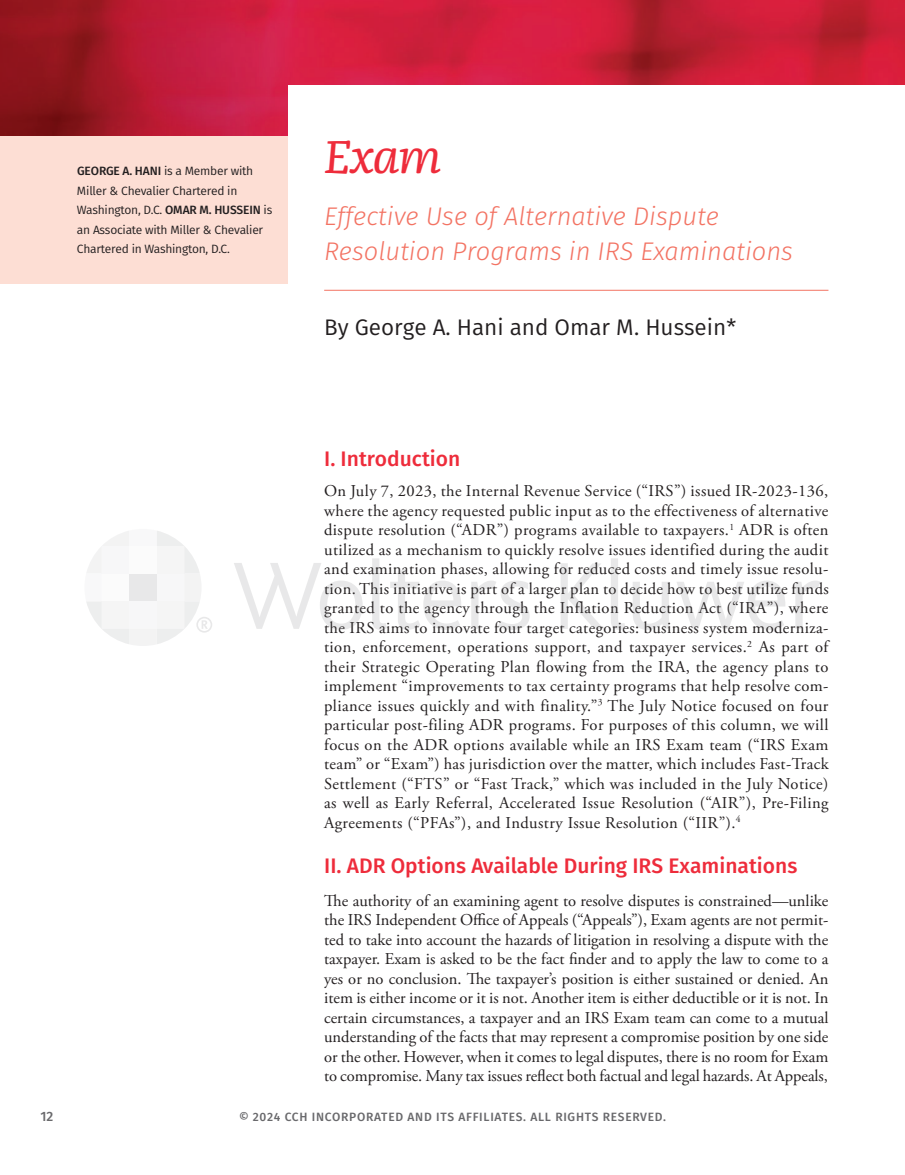
<style>
.page{position:relative;width:905px;height:1175px;background:#fff}
.page>*{position:absolute;margin:0;border:0;box-sizing:border-box;transform-origin:0 0}
.t1{font:italic 48px "Franziska Pro";color:#ee2c3b}
.t2{font:italic 300 25.5px/34.5px "Fira Sans";color:#f37363}
.t3{font:22.5px "Fira Sans";color:#231f20}
.t4{font:500 21px "Fira Sans";color:#ee2c3b}
.t5{font:16.5px/19.5px "Adobe Garamond Pro";letter-spacing:-.005em;color:#231f20;text-align:justify}
.t6{font:500 13.5px "Fira Sans";color:#69696c}
.t7{font:12px/19.5px "Fira Sans";letter-spacing:-.02em;color:#231f20}
.t8{font:500 12px "Fira Sans";letter-spacing:.06em;color:#69696c}
.s1{font-weight:500}
</style>
<div class="page">
<hr style="left:324px;top:290px;width:504px;height:1px;background:#f37363">
<div style="left:0;top:135px;width:288px;height:149px;background:#fdded4"></div>
<img style="left:0;top:0;width:904px;height:135px">
<div style="left:288px;top:85px;width:616px;height:52px;background:#fff"></div>
<svg style="left:234px;top:563px;width:128px;height:67px"></svg>
<svg style="left:372px;top:558px;width:89px;height:72px"></svg>
<svg style="left:795px;top:581px;width:25px;height:48px"></svg>
<svg style="left:471px;top:581px;width:58px;height:49px"></svg>
<svg style="left:561px;top:563px;width:42px;height:66px"></svg>
<svg style="left:611px;top:558px;width:14px;height:72px"></svg>
<svg style="left:633px;top:582px;width:37px;height:48px"></svg>
<svg style="left:677px;top:581px;width:108px;height:49px"></svg>
<svg style="left:86px;top:531px;width:126px;height:115px"></svg>
<p class="t7" style="left:77px;top:161px;width:197px"><span class="s1">GEORGE A. HANI</span> is a Member with<br>Miller &amp; Chevalier Chartered in<br>Washington, D.C. <span class="s1">OMAR M. HUSSEIN</span> is an Associate with Miller &amp; Chevalier<br>Chartered in Washington, D.C.</p>
<h1 class="t1" style="left:324px;top:127px;width:119px">Exam</h1>
<h2 class="t2" style="left:324px;top:199px;width:470px">Effective Use of Alternative Dispute<br>Resolution Programs in IRS Examinations</h2>
<h3 class="t3" style="left:324px;top:311px;width:413px">By George A. Hani and Omar M. Hussein*</h3>
<p class="t4" style="left:324px;top:442px;width:138px">I. Introduction</p>
<p class="t5" style="left:324px;top:481px;width:506px">On July 7, 2023, the Internal Revenue Service (“IRS”) issued IR-2023-136, where the agency requested public input as to the effectiveness of alternative dispute resolution (“ADR”) programs available to taxpayers.<sup>1</sup> ADR is often utilized as a mechanism to quickly resolve issues identified during the audit and examination phases, allowing for reduced costs and timely issue resolu&shy;tion. This initiative is part of a larger plan to decide how to best utilize funds granted to the agency through the Inflation Reduction Act (“IRA”), where the IRS aims to innovate four target categories: business system moderniza&shy;tion, enforcement, operations support, and taxpayer services.<sup>2</sup> As part of their Strategic Operating Plan flowing from the IRA, the agency plans to implement “improvements to tax certainty programs that help resolve com&shy;pliance issues quickly and with finality.”<sup>3</sup> The July Notice focused on four particular post-filing ADR programs. For purposes of this column, we will focus on the ADR options available while an IRS Exam team (“IRS Exam team” or “Exam”) has jurisdiction over the matter, which includes Fast-Track Settlement (“FTS” or “Fast Track,” which was included in the July Notice) as well as Early Referral, Accelerated Issue Resolution (“AIR”), Pre-Filing Agreements (“PFAs”), and Industry Issue Resolution (“IIR”).<sup>4</sup></p>
<p class="t4" style="left:324px;top:848px;width:474px">II. ADR Options Available During IRS Examinations</p>
<p class="t5" style="left:324px;top:891px;width:506px">The authority of an examining agent to resolve disputes is constrained—unlike the IRS Independent Office of Appeals (“Appeals”), Exam agents are not permit&shy;ted to take into account the hazards of litigation in resolving a dispute with the taxpayer. Exam is asked to be the fact finder and to apply the law to come to a yes or no conclusion. The taxpayer’s position is either sustained or denied. An item is either income or it is not. Another item is either deductible or it is not. In certain circumstances, a taxpayer and an IRS Exam team can come to a mutual understanding of the facts that may represent a compromise position by one side or the other. However, when it comes to legal disputes, there is no room for Exam to compromise. Many tax issues reflect both factual and legal hazards. At Appeals,</p>
<p class="t6" style="left:40px;top:1105px;width:14px">12</p>
<p class="t8" style="left:239px;top:1107px;width:428px">© 2024 CCH INCORPORATED AND ITS AFFILIATES. ALL RIGHTS RESERVED.</p>
</div>
